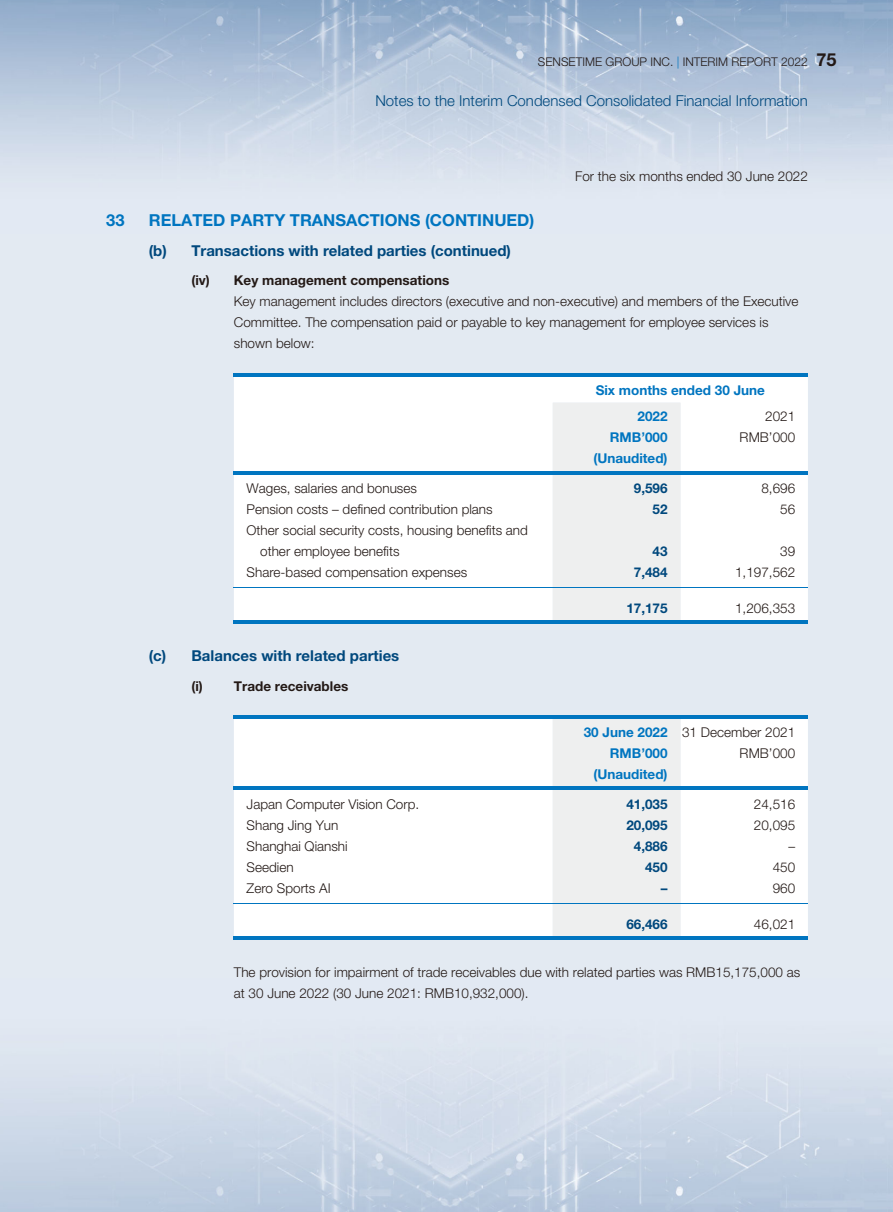
<style>
.page{position:relative;width:893px;height:1212px;background:#e3eaf2}
.page>*{position:absolute;margin:0;border:0;box-sizing:border-box;transform-origin:0 0}
.t1{font:700 16.5px "Helvetica Neue LT Std";color:#0075c0}
.t2{font:700 15px "Helvetica Neue LT Std";color:#00487d}
.t3{font:300 15px "Helvetica Neue LT Std";color:#00487d}
.t4{font:300 13.5px/21px "Helvetica Neue LT Std";color:#231916}
.t5{font:700 13.5px/26.5px "Helvetica Neue LT Std";color:#0075c0}
.t6{font:700 13.5px "Helvetica Neue LT Std";color:#231916}
.t7{font:700 13.5px "Helvetica Neue LT Std";color:#00487d}
.t8{font:300 12px "Helvetica Neue LT Std";color:#231916}
.s1{color:#0075c0}
.s2{font-weight:700;font-size:18px}
.s3{font-weight:300;color:#231916}
</style>
<div class="page">
<img style="left:0;top:1065px;width:893px;height:147px">
<img style="left:0;top:0;width:893px;height:170px">
<div style="left:234px;top:376px;width:574px;height:245px;background:#fff"></div>
<div style="left:553px;top:403px;width:127px;height:218px;background:#eeefef"></div>
<hr style="left:234px;top:373px;width:574px;height:3px;background:#0075c0">
<hr style="left:234px;top:471px;width:574px;height:3px;background:#0075c0">
<hr style="left:234px;top:587px;width:574px;height:1px;background:#0075c0">
<hr style="left:234px;top:621px;width:574px;height:3px;background:#0075c0">
<div style="left:234px;top:718px;width:574px;height:218px;background:#fff"></div>
<div style="left:553px;top:718px;width:127px;height:218px;background:#eeefef"></div>
<hr style="left:234px;top:715px;width:574px;height:3px;background:#0075c0">
<hr style="left:234px;top:787px;width:574px;height:3px;background:#0075c0">
<hr style="left:234px;top:903px;width:574px;height:1px;background:#0075c0">
<hr style="left:234px;top:936px;width:574px;height:3px;background:#0075c0">
<p class="t8" style="left:538px;top:57px;width:300px">SENSETIME GROUP INC. <span class="s1">|</span> INTERIM REPORT 2022 <span class="s2">75</span></p>
<p class="t3" style="left:375px;top:95px;width:434px">Notes to the Interim Condensed Consolidated Financial Information</p>
<p class="t4" style="left:575px;top:168px;width:234px">For the six months ended 30 June 2022</p>
<p class="t1" style="left:106px;top:215px;width:20px">33</p>
<p class="t1" style="left:149px;top:215px;width:387px">RELATED PARTY TRANSACTIONS (CONTINUED)</p>
<p class="t2" style="left:149px;top:245px;width:364px">(b) Transactions with related parties (continued)</p>
<p class="t6" style="left:191px;top:276px;width:20px">(iv)</p>
<p class="t6" style="left:234px;top:276px;width:217px">Key management compensations</p>
<p class="t4" style="left:234px;top:293px;width:566px">Key management includes directors (executive and non-executive) and members of the Executive<br>Committee. The compensation paid or payable to key management for employee services is shown below:</p>
<p class="t5" style="left:638px;top:378px;width:129px;text-indent:-42px">Six months ended 30 June<br>2022</p>
<p class="t4" style="left:765px;top:408px;width:32px">2021</p>
<p class="t5" style="left:610px;top:426px;width:59px">RMB’000</p>
<p class="t4" style="left:740px;top:429px;width:57px">RMB’000</p>
<p class="t5" style="left:593px;top:447px;width:76px">(Unaudited)</p>
<p class="t4" style="left:247px;top:479px;width:172px">Wages, salaries and bonuses</p>
<p class="t7" style="left:634px;top:483px;width:35px">9,596</p>
<p class="t4" style="left:761px;top:479px;width:35px">8,696</p>
<p class="t4" style="left:247px;top:500px;width:248px">Pension costs – defined contribution plans</p>
<p class="t7" style="left:653px;top:504px;width:17px">52</p>
<p class="t4" style="left:780px;top:500px;width:17px">56</p>
<p class="t4" style="left:260px;top:521px;width:269px;text-indent:-14px">Other social security costs, housing benefits and other employee benefits</p>
<p class="t7" style="left:653px;top:546px;width:17px">43</p>
<p class="t4" style="left:780px;top:542px;width:17px">39</p>
<p class="t4" style="left:247px;top:563px;width:222px">Share-based compensation expenses</p>
<p class="t7" style="left:634px;top:567px;width:35px">7,484</p>
<p class="t4" style="left:735px;top:563px;width:62px">1,197,562</p>
<p class="t7" style="left:626px;top:603px;width:43px">17,175</p>
<p class="t4" style="left:735px;top:599px;width:62px">1,206,353</p>
<p class="t2" style="left:149px;top:650px;width:252px">(c) Balances with related parties</p>
<p class="t6" style="left:191px;top:681px;width:158px">(i) Trade receivables</p>
<p class="t5" style="left:610px;top:723px;width:187px;line-height:21px;text-indent:-26px">30 June 2022 <span class="s3">31 December 2021<br></span>RMB’000</p>
<p class="t4" style="left:740px;top:744px;width:57px">RMB’000</p>
<p class="t5" style="left:593px;top:763px;width:76px">(Unaudited)</p>
<p class="t4" style="left:247px;top:795px;width:174px">Japan Computer Vision Corp.</p>
<p class="t7" style="left:626px;top:799px;width:43px">41,035</p>
<p class="t4" style="left:754px;top:795px;width:43px">24,516</p>
<p class="t4" style="left:247px;top:816px;width:93px">Shang Jing Yun</p>
<p class="t7" style="left:626px;top:820px;width:43px">20,095</p>
<p class="t4" style="left:754px;top:816px;width:43px">20,095</p>
<p class="t4" style="left:247px;top:837px;width:103px">Shanghai Qianshi</p>
<p class="t7" style="left:634px;top:841px;width:35px">4,886</p>
<p class="t4" style="left:788px;top:837px;width:8px">–</p>
<p class="t4" style="left:247px;top:858px;width:49px">Seedien</p>
<p class="t7" style="left:645px;top:862px;width:24px">450</p>
<p class="t4" style="left:773px;top:858px;width:24px">450</p>
<p class="t4" style="left:247px;top:879px;width:86px">Zero Sports AI</p>
<p class="t7" style="left:661px;top:883px;width:8px">–</p>
<p class="t4" style="left:773px;top:879px;width:24px">960</p>
<p class="t7" style="left:626px;top:919px;width:43px">66,466</p>
<p class="t4" style="left:754px;top:915px;width:43px">46,021</p>
<p class="t4" style="left:234px;top:963px;width:568px">The provision for impairment of trade receivables due with related parties was RMB15,175,000 as at 30 June 2022 (30 June 2021: RMB10,932,000).</p>
</div>
